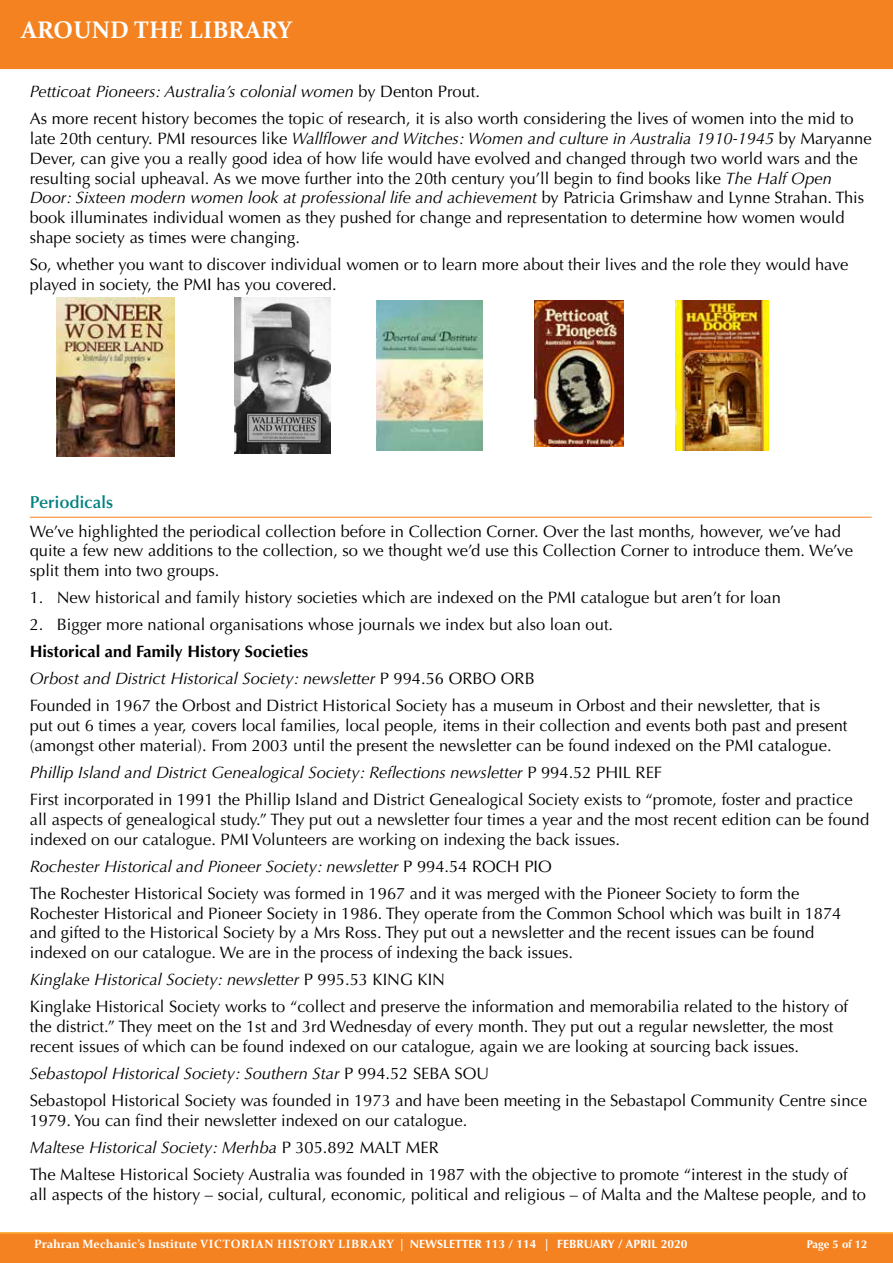
<style>
.page{position:relative;width:893px;height:1263px;background:#fff}
.page>*{position:absolute;margin:0;border:0;box-sizing:border-box;transform-origin:0 0}
.t1{font:700 24px "Constantia";color:#fff}
.t2{font:600 17.25px "Optima LT Std";color:#008181}
.t3{font:16.5px/19.8px "Optima LT Std";color:#000}
.t4{font:700 12px "Constantia";color:#fff}
.t5{font:700 11.25px "Optima LT Std";color:#fff}
.s1{font-style:italic}
.s2{font-weight:700}
.s3{font-family:"Optima LT Std"}
</style>
<div class="page">
<div style="left:0;top:1232px;width:893px;height:31px;background:#f58220"></div>
<div style="left:0;top:0;width:893px;height:69px;background:#f58220"></div>
<hr style="left:30px;top:517px;width:842px;height:1px;background:#f58220">
<img style="left:56px;top:298px;width:118px;height:159px">
<img style="left:234px;top:298px;width:97px;height:156px">
<img style="left:377px;top:301px;width:106px;height:150px">
<img style="left:535px;top:301px;width:88px;height:145px">
<img style="left:675px;top:301px;width:94px;height:150px">
<h1 class="t1" style="left:21px;top:14px;width:272px">AROUND THE LIBRARY</h1>
<p class="t3" style="left:30px;top:78px;width:825px;line-height:27px"><span class="s1">Petticoat Pioneers: Australia’s colonial women</span> by Denton Prout.<br>As more recent history becomes the topic of research, it is also worth considering the lives of women into the mid to</p>
<p class="t3" style="left:30px;top:129px;width:843px">late 20th century. PMI resources like <span class="s1">Wallflower and Witches: Women and culture in Australia 1910-1945</span> by Maryanne Dever, can give you a really good idea of how life would have evolved and changed through two world wars and the resulting social upheaval. As we move further into the 20th century you’ll begin to find books like <span class="s1">The Half Open Door: Sixteen modern women look at professional life and achievement</span> by Patricia Grimshaw and Lynne Strahan. This book illuminates individual women as they pushed for change and representation to determine how women would shape society as times were changing.</p>
<p class="t3" style="left:30px;top:255px;width:820px">So, whether you want to discover individual women or to learn more about their lives and the role they would have played in society, the PMI has you covered.</p>
<p class="t2" style="left:30px;top:492px;width:85px">Periodicals</p>
<p class="t3" style="left:30px;top:521px;width:825px">We’ve highlighted the periodical collection before in Collection Corner. Over the last months, however, we’ve had quite a few new additions to the collection, so we thought we’d use this Collection Corner to introduce them. We’ve split them into two groups.</p>
<p class="t3" style="left:30px;top:588px;width:753px">1. New historical and family history societies which are indexed on the PMI catalogue but aren’t for loan</p>
<p class="t3" style="left:30px;top:615px;width:585px">2. Bigger more national organisations whose journals we index but also loan out.</p>
<p class="t3" style="left:30px;top:638px;width:792px;line-height:27px"><span class="s2">Historical and Family History Societies<br></span><span class="s1">Orbost and District Historical Society: newsletter</span> P 994.56 ORBO ORB<br>Founded in 1967 the Orbost and District Historical Society has a museum in Orbost and their newsletter, that is</p>
<p class="t3" style="left:30px;top:716px;width:819px">put out 6 times a year, covers local families, local people, items in their collection and events both past and present (amongst other material). From 2003 until the present the newsletter can be found indexed on the PMI catalogue.</p>
<p class="t3" style="left:30px;top:759px;width:824px;line-height:27px"><span class="s1">Phillip Island and District Genealogical Society: Reflections newsletter</span> P 994.52 PHIL REF<br>First incorporated in 1991 the Phillip Island and District Genealogical Society exists to “promote, foster and practice</p>
<p class="t3" style="left:30px;top:810px;width:841px">all aspects of genealogical study.” They put out a newsletter four times a year and the most recent edition can be found indexed on our catalogue. PMI Volunteers are working on indexing the back issues.</p>
<p class="t3" style="left:30px;top:853px;width:771px;line-height:27px"><span class="s1">Rochester Historical and Pioneer Society: newsletter</span> P 994.54 ROCH PIO<br>The Rochester Historical Society was formed in 1967 and it was merged with the Pioneer Society to form the</p>
<p class="t3" style="left:30px;top:903px;width:813px">Rochester Historical and Pioneer Society in 1986. They operate from the Common School which was built in 1874 and gifted to the Historical Society by a Mrs Ross. They put out a newsletter and the recent issues can be found indexed on our catalogue. We are in the process of indexing the back issues.</p>
<p class="t3" style="left:30px;top:966px;width:820px;line-height:27px"><span class="s1">Kinglake Historical Society: newsletter</span> P 995.53 KING KIN<br>Kinglake Historical Society works to “collect and preserve the information and memorabilia related to the history of</p>
<p class="t3" style="left:30px;top:1017px;width:805px">the district.” They meet on the 1st and 3rd Wednesday of every month. They put out a regular newsletter, the most recent issues of which can be found indexed on our catalogue, again we are looking at sourcing back issues.</p>
<p class="t3" style="left:30px;top:1060px;width:839px;line-height:27px"><span class="s1">Sebastopol Historical Society: Southern Star</span> P 994.52 SEBA SOU<br>Sebastopol Historical Society was founded in 1973 and have been meeting in the Sebastapol Community Centre since</p>
<p class="t3" style="left:30px;top:1107px;width:819px;line-height:27px">1979. You can find their newsletter indexed on our catalogue.<br><span class="s1">Maltese Historical Society: Merhba</span> P 305.892 MALT MER<br>The Maltese Historical Society Australia was founded in 1987 with the objective to promote “interest in the study of</p>
<p class="t3" style="left:30px;top:1184px;width:838px">all aspects of the history – social, cultural, economic, political and religious – of Malta and the Maltese people, and to</p>
<p class="t4" style="left:34px;top:1235px;width:655px">Prahran Mechanic’s Institute VICTORIAN HISTORY LIBRARY | <span class="s3">NEWSLETTER 113 / 114 | FEBRUARY / APRIL 2020</span></p>
<p class="t5" style="left:807px;top:1237px;width:62px">Page 5 of 12</p>
</div>
